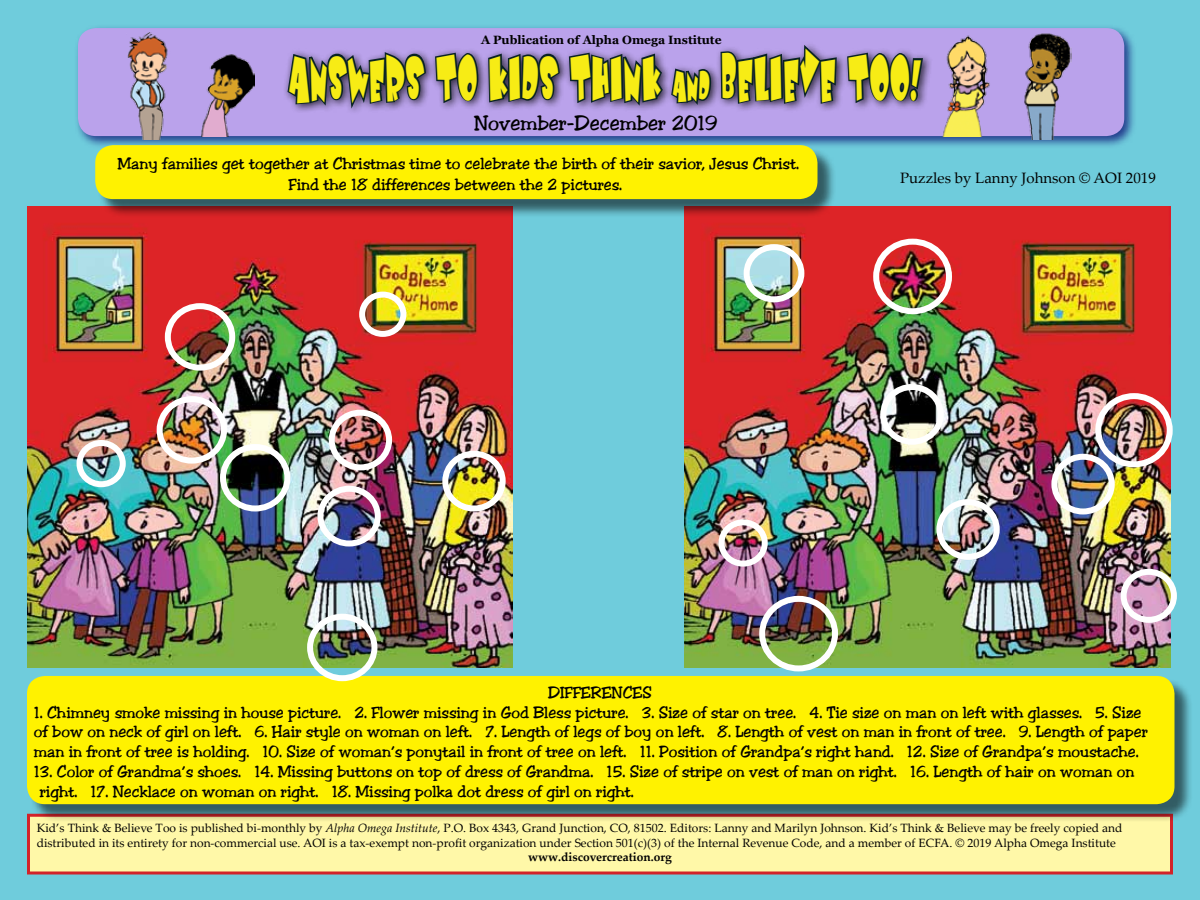
<style>
.page{position:relative;width:1200px;height:900px;background:#6fccdc}
.page>*{position:absolute;margin:0;border:0;box-sizing:border-box;transform-origin:0 0}
.t1{font:54px "Baby Kruffy";letter-spacing:.115em;color:#f7ec15;scale:.52 1}
.t2{font:21px "Jester";color:#000}
.t3{font:16.5px/19.8px "Jester";color:#000}
.t4{font:15px "Palatino Linotype";color:#000}
.t5{font:12px/14.4px "Palatino Linotype";color:#000}
.t6{font:700 12px "Georgia";color:#000}
.t7{font:700 12px "Palatino Linotype";color:#000}
.s1{font-size:36px}
.s2{font-style:italic}
</style>
<div class="page">
<svg style="left:77px;top:27px;width:1058px;height:120px"></svg>
<div style="left:78px;top:28px;width:1046px;height:108px;background:#baa2eb;border-radius:18px"></div>
<div style="left:282px;top:40px;width:651px;height:77px;background:#000;opacity:.75"></div>
<svg style="left:286px;top:43px;width:141px;height:71px"></svg>
<svg style="left:433px;top:51px;width:47px;height:55px;background:#524f6f"></svg>
<svg style="left:487px;top:52px;width:74px;height:52px;background:#3e4059"></svg>
<svg style="left:567px;top:27px;width:146px;height:82px"></svg>
<svg style="left:719px;top:44px;width:119px;height:62px"></svg>
<svg style="left:846px;top:51px;width:79px;height:66px"></svg>
<img style="left:1022px;top:33px;width:49px;height:106px">
<img style="left:126px;top:32px;width:44px;height:107px">
<img style="left:942px;top:35px;width:54px;height:102px">
<img style="left:201px;top:54px;width:53px;height:82px">
<div style="left:28px;top:815px;width:1144px;height:58px;background:#fff8a8"></div>
<div style="left:27px;top:814px;width:1146px;height:60px;border:3px solid #d2232a"></div>
<img style="left:27px;top:207px;width:486px;height:460px">
<img style="left:684px;top:207px;width:486px;height:460px">
<div style="left:98px;top:147px;width:738px;height:71px;background:#000;opacity:.55"></div>
<div style="left:95px;top:145px;width:723px;height:54px;background:#fff200;border-radius:18px"></div>
<div style="left:29px;top:678px;width:1164px;height:145px;background:#000;opacity:.55"></div>
<div style="left:27px;top:676px;width:1147px;height:128px;background:#fff200;border-radius:18px"></div>
<div style="left:744px;top:244px;width:60px;height:58px;border:6px solid #fff;border-radius:50%"></div>
<div style="left:873px;top:239px;width:79px;height:75px;border:6px solid #fff;border-radius:50%"></div>
<div style="left:359px;top:292px;width:47px;height:45px;border:6px solid #fff;border-radius:50%"></div>
<div style="left:165px;top:303px;width:70px;height:68px;border:6px solid #fff;border-radius:50%"></div>
<div style="left:77px;top:440px;width:49px;height:47px;border:6px solid #fff;border-radius:50%"></div>
<div style="left:1121px;top:569px;width:56px;height:54px;border:6px solid #fff;border-radius:50%"></div>
<div style="left:718px;top:519px;width:50px;height:48px;border:6px solid #fff;border-radius:50%"></div>
<div style="left:157px;top:396px;width:70px;height:68px;border:6px solid #fff;border-radius:50%"></div>
<div style="left:880px;top:384px;width:64px;height:61px;border:6px solid #fff;border-radius:50%"></div>
<div style="left:220px;top:444px;width:70px;height:68px;border:6px solid #fff;border-radius:50%"></div>
<div style="left:759px;top:596px;width:79px;height:75px;border:6px solid #fff;border-radius:50%"></div>
<div style="left:307px;top:614px;width:70px;height:67px;border:6px solid #fff;border-radius:50%"></div>
<div style="left:442px;top:451px;width:64px;height:61px;border:6px solid #fff;border-radius:50%"></div>
<div style="left:1051px;top:454px;width:64px;height:60px;border:6px solid #fff;border-radius:50%"></div>
<div style="left:1095px;top:393px;width:78px;height:74px;border:6px solid #fff;border-radius:50%"></div>
<div style="left:317px;top:486px;width:64px;height:61px;border:6px solid #fff;border-radius:50%"></div>
<div style="left:329px;top:410px;width:63px;height:60px;border:6px solid #fff;border-radius:50%"></div>
<div style="left:936px;top:499px;width:64px;height:61px;border:6px solid #fff;border-radius:50%"></div>
<p class="t6" style="left:481px;top:32px;width:242px">A Publication of Alpha Omega Institute</p>
<h1 class="t1" style="left:290px;top:37px;width:1215px">ANSWERS TO KIDS THINK <span class="s1">AND</span> BELIEVE TOO!</h1>
<p class="t2" style="left:474px;top:111px;width:245px">November-December 2019</p>
<p class="t3" style="left:117px;top:153px;width:683px;line-height:21.6px;text-align:center">Many families get together at Christmas time to celebrate the birth of their savior, Jesus Christ.<br>Find the 18 differences between the 2 pictures.</p>
<p class="t4" style="left:900px;top:167px;width:257px">Puzzles by Lanny Johnson © AOI 2019</p>
<p class="t3" style="left:548px;top:683px;width:105px">DIFFERENCES</p>
<p class="t3" style="left:34px;top:703px;width:1116px">1. Chimney smoke missing in house picture. 2. Flower missing in God Bless picture. 3. Size of star on tree. 4. Tie size on man on left with glasses. 5. Size of bow on neck of girl on left. 6. Hair style on woman on left. 7. Length of legs of boy on left. 8. Length of vest on man in front of tree. 9. Length of paper man in front of tree is holding. 10. Size of woman’s ponytail in front of tree on left. 11. Position of Grandpa’s right hand. 12. Size of Grandpa’s moustache.</p>
<p class="t3" style="left:40px;top:762px;width:1096px;text-indent:-6px">13. Color of Grandma’s shoes. 14. Missing buttons on top of dress of Grandma. 15. Size of stripe on vest of man on right. 16. Length of hair on woman on right. 17. Necklace on woman on right. 18. Missing polka dot dress of girl on right.</p>
<p class="t5" style="left:37px;top:821px;width:1087px">Kid’s Think &amp; Believe Too is published bi-monthly by <span class="s2">Alpha Omega Institute</span>, P.O. Box 4343, Grand Junction, CO, 81502. Editors: Lanny and Marilyn Johnson. Kid’s Think &amp; Believe may be freely copied and distributed in its entirety for non-commercial use. AOI is a tax-exempt non-profit organization under Section 501(c)(3) of the Internal Revenue Code, and a member of ECFA. © 2019 Alpha Omega Institute</p>
<p class="t7" style="left:528px;top:848px;width:145px">www.discovercreation.org</p>
</div>
